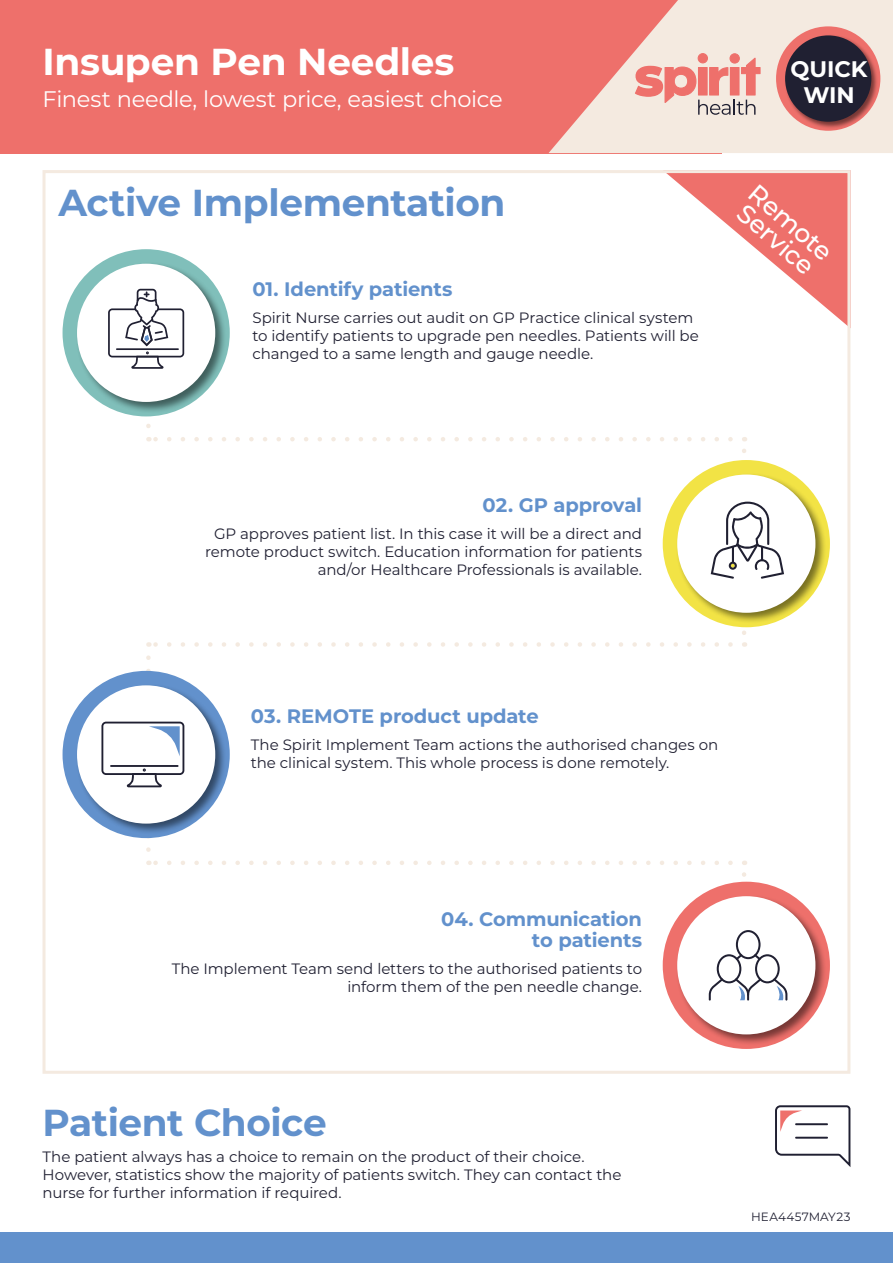
<style>
.page{position:relative;width:893px;height:1263px;background:#fff}
.page>*{position:absolute;margin:0;border:0;box-sizing:border-box;transform-origin:0 0}
.t1{font:700 37.5px "Montserrat";letter-spacing:-.015em;color:#6291cc}
.t2{font:700 37.5px "Montserrat";letter-spacing:-.01em;color:#fff}
.t3{font:500 25.5px/22.5px "Montserrat";color:#fff}
.t4{font:22.5px "Montserrat";letter-spacing:-.015em;color:#fff}
.t5{font:700 22.5px/25.5px "Montserrat";letter-spacing:-.005em;color:#fff;text-align:center}
.t6{font:700 19.5px/21px "Montserrat";letter-spacing:-.005em;color:#6291cc;text-align:right}
.t7{font:15px/18px "Montserrat";letter-spacing:-.005em;color:#202032}
.t8{font:12px "Montserrat";letter-spacing:.015em;color:#202032}
</style>
<div class="page">
<svg style="left:155px;top:860px;width:575px;height:5px"></svg>
<svg style="left:742px;top:860px;width:4px;height:22px"></svg>
<svg style="left:155px;top:642px;width:575px;height:5px"></svg>
<svg style="left:742px;top:627px;width:4px;height:20px"></svg>
<svg style="left:667px;top:174px;width:179px;height:151px"></svg>
<svg style="left:155px;top:437px;width:575px;height:4px"></svg>
<svg style="left:742px;top:437px;width:4px;height:16px"></svg>
<div style="left:0;top:0;width:722px;height:153px;background:#ee706b"></div>
<svg style="left:549px;top:0;width:344px;height:153px;fill:#f4eae0"></svg>
<svg style="left:635px;top:53px;width:126px;height:62px"></svg>
<div style="left:663px;top:882px;width:167px;height:167px;background:#ee706b;border-radius:50%"></div>
<div style="left:676px;top:894px;width:151px;height:152px;background:#000;opacity:.5"></div>
<div style="left:677px;top:896px;width:138px;height:138px;background:#fff;border-radius:50%"></div>
<svg style="left:709px;top:930px;width:78px;height:70px"></svg>
<div style="left:663px;top:460px;width:167px;height:167px;background:#f2e345;border-radius:50%"></div>
<div style="left:676px;top:473px;width:151px;height:151px;background:#000;opacity:.5"></div>
<div style="left:677px;top:474px;width:138px;height:139px;background:#fff;border-radius:50%"></div>
<svg style="left:711px;top:502px;width:73px;height:77px"></svg>
<div style="left:63px;top:671px;width:167px;height:167px;background:#6291cc;border-radius:50%"></div>
<div style="left:75px;top:684px;width:152px;height:151px;background:#000;opacity:.5"></div>
<div style="left:77px;top:685px;width:138px;height:139px;background:#fff;border-radius:50%"></div>
<svg style="left:101px;top:658px;width:83px;height:192px"></svg>
<div style="left:63px;top:249px;width:167px;height:167px;background:#80bfba;border-radius:50%"></div>
<div style="left:75px;top:262px;width:152px;height:151px;background:#000;opacity:.5"></div>
<div style="left:77px;top:264px;width:138px;height:138px;background:#fff;border-radius:50%"></div>
<svg style="left:108px;top:289px;width:76px;height:137px"></svg>
<div style="left:0;top:1232px;width:893px;height:31px;background:#6291cc"></div>
<svg style="left:775px;top:1105px;width:75px;height:62px"></svg>
<div style="left:776px;top:26px;width:104px;height:105px;background:#ee706b;border-radius:50%"></div>
<div style="left:784px;top:34px;width:94px;height:95px;background:#000;opacity:.5"></div>
<div style="left:785px;top:35px;width:86px;height:87px;background:#202032;border-radius:50%"></div>
<h1 class="t2" style="left:43px;top:34px;width:413px">Insupen Pen Needles</h1>
<h3 class="t4" style="left:43px;top:84px;width:462px">Finest needle, lowest price, easiest choice</h3>
<h1 class="t1" style="left:58px;top:175px;width:449px">Active Implementation</h1>
<h3 class="t6" style="left:252px;top:278px;width:202px">01. Identify patients</h3>
<p class="t7" style="left:252px;top:308px;width:448px">Spirit Nurse carries out audit on GP Practice clinical system to identify patients to upgrade pen needles. Patients will be changed to a same length and gauge needle.</p>
<h3 class="t5" style="left:790px;top:56px;width:79px">QUICK<br>WIN</h3>
<h2 class="t3" style="left:760px;top:180px;width:103px;rotate:41deg">Remote<br>Service</h2>
<h3 class="t6" style="left:483px;top:494px;width:161px">02. GP approval</h3>
<p class="t7" style="left:205px;top:524px;width:438px;text-align:right">GP approves patient list. In this case it will be a direct and remote product switch. Education information for patients and/or Healthcare Professionals is available.</p>
<h3 class="t6" style="left:251px;top:705px;width:289px">03. REMOTE product update</h3>
<p class="t7" style="left:251px;top:735px;width:469px">The Spirit Implement Team actions the authorised changes on the clinical system. This whole process is done remotely.</p>
<h3 class="t6" style="left:441px;top:908px;width:202px">04. Communication to patients</h3>
<p class="t7" style="left:172px;top:959px;width:472px;text-align:right">The Implement Team send letters to the authorised patients to inform them of the pen needle change.</p>
<h1 class="t1" style="left:43px;top:1095px;width:286px">Patient Choice</h1>
<p class="t7" style="left:43px;top:1147px;width:580px">The patient always has a choice to remain on the product of their choice.<br>However, statistics show the majority of patients switch. They can contact the nurse for further information if required.</p>
<p class="t8" style="left:751px;top:1208px;width:101px">HEA4457MAY23</p>
</div>
